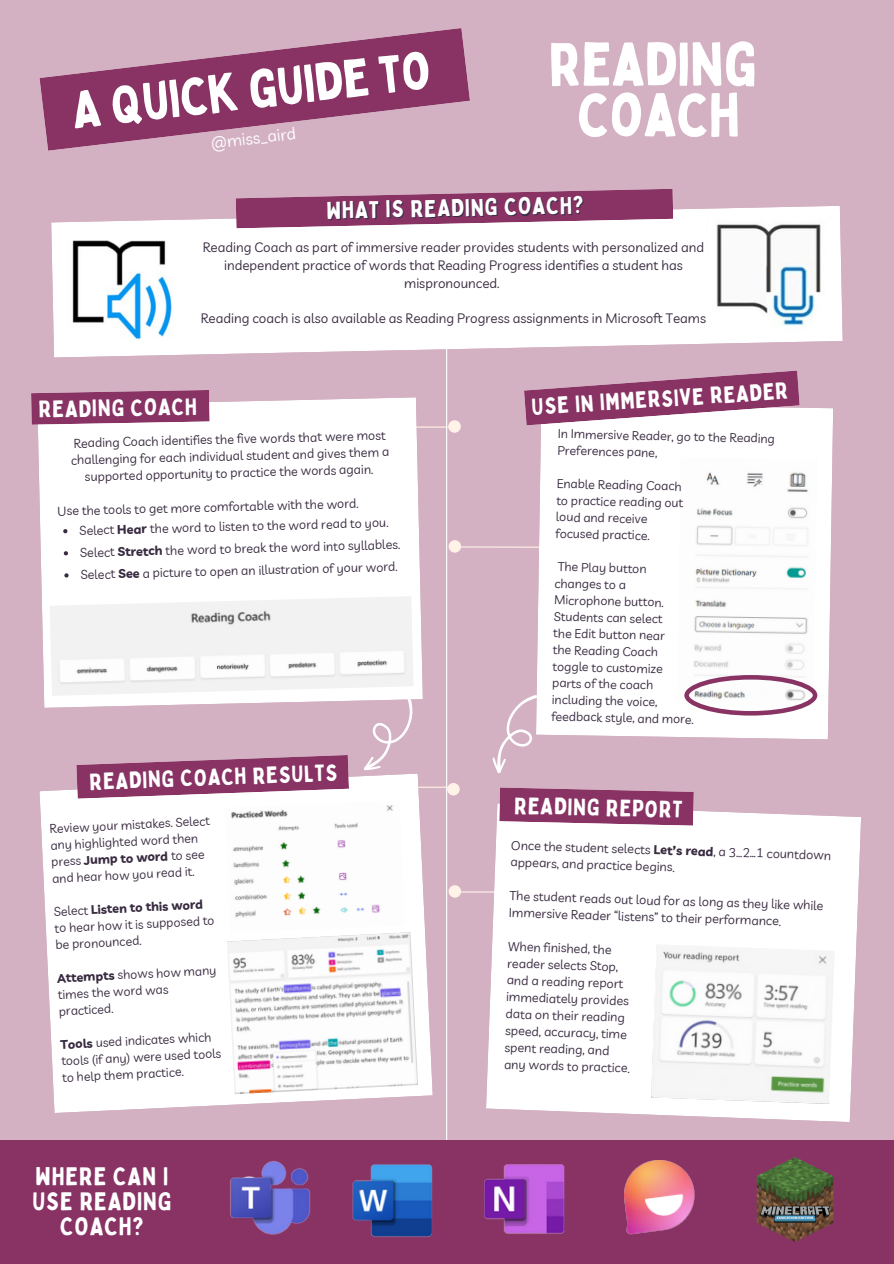
<style>
.page{position:relative;width:894px;height:1264px;background:#fff}
.page>*{position:absolute;margin:0;border:0;box-sizing:border-box;transform-origin:0 0}
.t1{font:59.7px/50.7px "Bobby Jones";color:#fff;text-align:center}
.t2{font:51.75px "Bobby Jones";color:#fff}
.t3{font:24.9px/24.8px "Bobby Jones";letter-spacing:.04em;color:#fff;text-align:center}
.t4{font:23.7px "Bobby Jones";color:#fff}
.t5{font:23.25px "Bobby Jones";color:#fff}
.t6{font:22.95px "Bobby Jones";color:#fff}
.t7{font:16.35px "Livvic";color:#fff}
.t8{font:13.35px/17.7px "Livvic";color:#382a40;text-align:center}
.t9{font:12.6px/16.8px "Livvic";color:#382a40}
.t10{font:12.45px/16.6px "Livvic";color:#382a40}
.s1{font-weight:700}
</style>
<div class="page">
<div style="left:0;top:0;width:893px;height:1263px;background:#d3b1c2"></div>
<hr style="left:446px;top:346px;width:1px;height:888px;background:#fff">
<svg style="left:51px;top:206px;width:791px;height:151px;background:#f9f5f7"></svg>
<hr style="left:200px;top:426px;width:257px;height:1px;background:#fff2e7">
<hr style="left:455px;top:891px;width:131px;height:1px;background:#fff2e7">
<hr style="left:455px;top:546px;width:127px;height:2px;background:#fff2e7">
<svg style="left:486px;top:803px;width:374px;height:319px;background:#fbf8f9"></svg>
<div style="left:448px;top:420px;width:12px;height:13px;background:#fff2e7;border-radius:50%"></div>
<div style="left:448px;top:540px;width:13px;height:12px;background:#fff2e7;border-radius:50%"></div>
<div style="left:0;top:1140px;width:893px;height:123px;background:#883364"></div>
<svg style="left:39px;top:789px;width:393px;height:323px;background:#faf6f8"></svg>
<div style="left:536px;top:403px;width:296px;height:336px;background:#fff"></div>
<div style="left:38px;top:397px;width:384px;height:310px;background:#fff"></div>
<div style="left:447px;top:783px;width:12px;height:12px;background:#fff2e7;border-radius:50%"></div>
<div style="left:448px;top:885px;width:13px;height:12px;background:#fff2e7;border-radius:50%"></div>
<svg style="left:236px;top:189px;width:437px;height:39px;background:#9e5a81"></svg>
<svg style="left:31px;top:390px;width:179px;height:35px;background:#934672"></svg>
<svg style="left:499px;top:787px;width:194px;height:38px;background:#934672"></svg>
<svg style="left:39px;top:28px;width:431px;height:123px;fill:#883364"></svg>
<img style="left:64px;top:241px;width:113px;height:101px">
<svg style="left:524px;top:370px;width:275px;height:55px"></svg>
<img style="left:352px;top:1164px;width:81px;height:73px">
<img style="left:484px;top:1164px;width:81px;height:70px">
<img style="left:624px;top:1160px;width:71px;height:74px">
<img style="left:756px;top:1157px;width:78px;height:85px">
<img style="left:230px;top:1161px;width:81px;height:74px">
<img style="left:706px;top:216px;width:126px;height:121px">
<img style="left:676px;top:457px;width:141px;height:249px">
<svg style="left:684px;top:675px;width:133px;height:40px;background:#dcc8d3"></svg>
<img style="left:651px;top:944px;width:183px;height:159px">
<img style="left:50px;top:596px;width:363px;height:100px">
<img style="left:227px;top:932px;width:191px;height:162px">
<img style="left:225px;top:800px;width:179px;height:132px">
<svg style="left:76px;top:696px;width:379px;height:102px"></svg>
<svg style="left:63px;top:529px;width:4px;height:4px"></svg>
<svg style="left:64px;top:551px;width:4px;height:4px"></svg>
<svg style="left:64px;top:573px;width:5px;height:4px"></svg>
<svg style="left:492px;top:690px;width:47px;height:83px"></svg>
<h2 class="t2" style="left:68px;top:76px;width:362px;rotate:-6deg">A QUICK GUIDE TO</h2>
<p class="t7" style="left:210px;top:133px;width:87px;rotate:-7deg">@miss_aird</p>
<h1 class="t1" style="left:548px;top:38px;width:209px">READING<br>COACH</h1>
<h3 class="t4" style="left:326px;top:195px;width:258px;rotate:-1deg">WHAT IS READING COACH?</h3>
<p class="t8" style="left:203px;top:238px;width:502px">Reading Coach as part of immersive reader provides students with personalized and independent practice of words that Reading Progress identifies a student has mispronounced.</p>
<p class="t8" style="left:201px;top:309px;width:506px">Reading coach is also available as Reading Progress assignments in Microsoft Teams</p>
<h3 class="t5" style="left:38px;top:394px;width:160px;rotate:-1deg">READING COACH</h3>
<p class="t9" style="left:70px;top:436px;width:320px;text-align:center;rotate:-2deg">Reading Coach identifies the five words that were most challenging for each individual student and gives them a supported opportunity to practice the words again.</p>
<p class="t9" style="left:57px;top:504px;width:303px;rotate:-2deg">Use the tools to get more comfortable with the word.</p>
<p class="t9" style="left:79px;top:520px;width:322px;line-height:22.2px;rotate:-2deg">Select <span class="s1">Hear</span> the word to listen to the word read to you.<br>Select <span class="s1">Stretch</span> the word to break the word into syllables.<br>Select <span class="s1">See</span> a picture to open an illustration of your word.</p>
<h3 class="t6" style="left:89px;top:767px;width:249px;rotate:-2deg">READING COACH RESULTS</h3>
<p class="t10" style="left:49px;top:820px;width:162px;rotate:-3deg">Review your mistakes. Select any highlighted word then press <span class="s1">Jump to word</span> to see and hear how you read it.</p>
<p class="t10" style="left:53px;top:903px;width:161px;rotate:-3deg">Select <span class="s1">Listen to this word </span>to hear how it is supposed to be pronounced.</p>
<p class="t10" style="left:57px;top:969px;width:161px;rotate:-3deg"><span class="s1">Attempts</span> shows how many times the word was practiced.</p>
<p class="t10" style="left:60px;top:1036px;width:161px;rotate:-3deg"><span class="s1">Tools</span> used indicates which tools (if any) were used tools to help them practice.</p>
<h3 class="t3" style="left:32px;top:1163px;width:140px">WHERE CAN I<br>USE READING<br>COACH?</h3>
<h3 class="t6" style="left:530px;top:393px;width:258px;rotate:-4deg">USE IN IMMERSIVE READER</h3>
<p class="t10" style="left:558px;top:426px;width:218px;rotate:1deg">In Immersive Reader, go to the Reading<br>Preferences pane,</p>
<p class="t10" style="left:556px;top:475px;width:128px;rotate:1deg">Enable Reading Coach to practice reading out loud and receive focused practice.</p>
<p class="t10" style="left:554px;top:558px;width:144px;rotate:1deg">The Play button<br>changes to a<br>Microphone button.<br>Students can select<br>the Edit button near<br>the Reading Coach toggle to customize parts of the coach including the voice, feedback style, and more.</p>
<h3 class="t5" style="left:514px;top:791px;width:169px;rotate:1deg">READING REPORT</h3>
<p class="t9" style="left:511px;top:836px;width:321px;rotate:2deg">Once the student selects <span class="s1">Let’s read</span>, a 3…2…1 countdown appears, and practice begins.</p>
<p class="t9" style="left:509px;top:886px;width:315px;rotate:2deg">The student reads out loud for as long as they like while<br>Immersive Reader “listens” to their performance.</p>
<p class="t9" style="left:508px;top:937px;width:128px;rotate:2deg">When finished, the reader selects Stop, and a reading report immediately provides data on their reading speed, accuracy, time spent reading, and any words to practice.</p>
</div>
